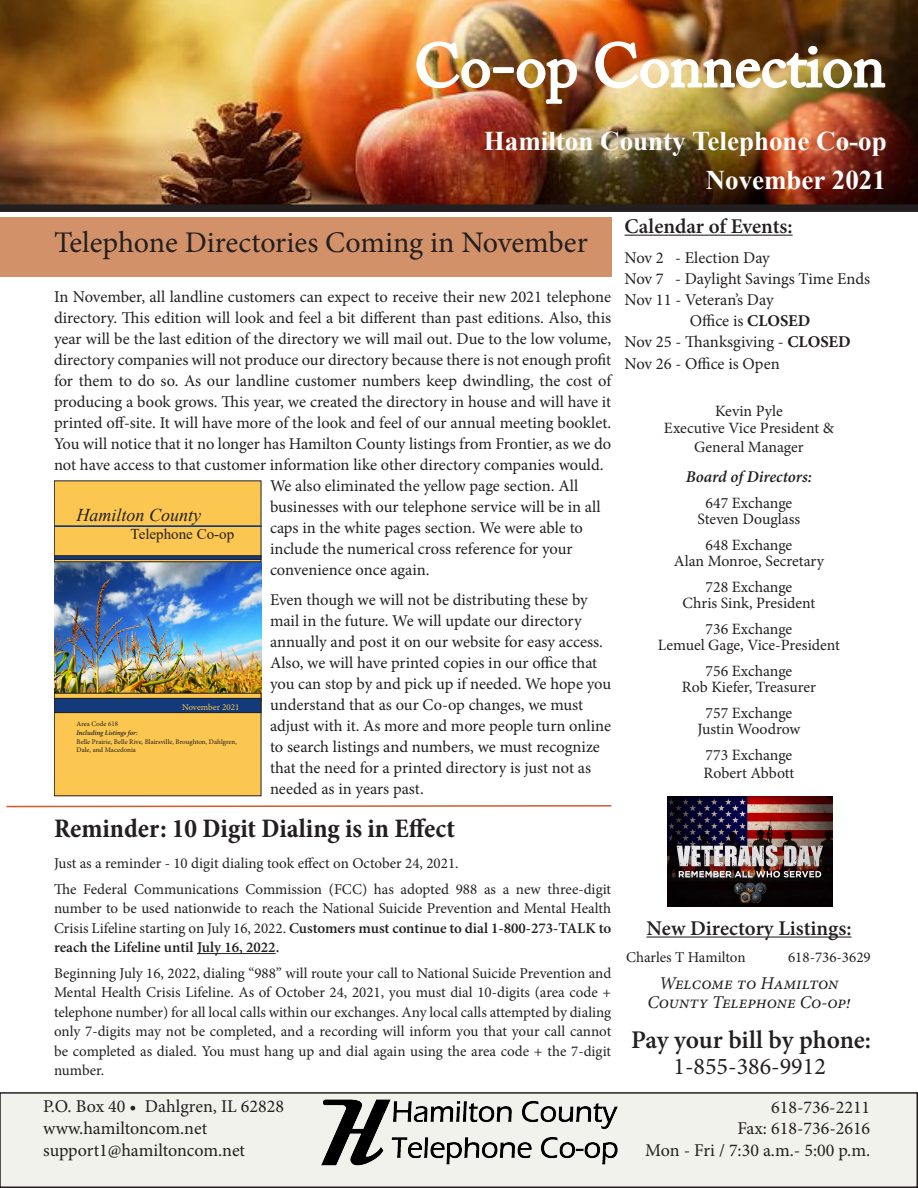
<style>
.page{position:relative;width:918px;height:1188px;background:#fff}
.page>*{position:absolute;margin:0;border:0;box-sizing:border-box;transform-origin:0 0}
.t1{font:60.15px "Adobe Caslon Pro";color:#fff}
.t2{font:30px "Minion Pro";color:#231f20}
.t3{font:700 27px "Times New Roman";color:#fff}
.t4{font:700 condensed 27px "Minion Pro";color:#231f20}
.t5{font:600 25.5px "Minion Pro";letter-spacing:-.005em;color:#231f20}
.t6{font:24px "Minion Pro";color:#231f20}
.t7{font:600 21px "Minion Pro";color:#231f20}
.t8{font:18px "Minion Pro";color:#231f20}
.t9{font:italic 18px "Minion Pro";color:#231f20}
.t10{font:italic 18px "Times New Roman";color:#231f20}
.t11{font:16.5px/21px "Minion Pro";letter-spacing:-.005em;color:#231f20;text-align:justify}
.t12{font:italic 600 16.5px "Minion Pro";letter-spacing:-.005em;color:#231f20}
.t13{font:15.75px "Minion Pro";letter-spacing:-.005em;color:#231f20}
.t14{font:15px/19.5px "Minion Pro";color:#231f20;text-align:justify}
.t15{font:15px "Times New Roman";color:#231f20}
.t16{font:9px "Minion Pro";color:#fbc751}
.t17{font:7.05px/8.9px "Minion Pro";color:#231f20}
.s1{font-weight:700}
.s2{font-weight:600;font-style:italic}
.s3{font-weight:600}
</style>
<div class="page">
<div style="left:0;top:218px;width:611px;height:59px;background:#d29169"></div>
<img style="left:0;top:0;width:918px;height:204px">
<div style="left:0;top:1093px;width:917px;height:94px;background:#f1f2eb"></div>
<div style="left:0;top:1092px;width:918px;height:96px;border:2px solid #231f20"></div>
<img style="left:415px;top:40px;width:76px;height:50px">
<div style="left:493px;top:67px;width:21px;height:6px;border:3px solid #fff"></div>
<img style="left:515px;top:58px;width:63px;height:47px">
<img style="left:594px;top:18px;width:293px;height:72px">
<div style="left:0;top:204px;width:918px;height:8px;background:#231f20"></div>
<img style="left:321px;top:1099px;width:297px;height:66px">
<hr style="left:625px;top:235px;width:168px;height:1px;background:#231f20">
<hr style="left:646px;top:937px;width:206px;height:1px;background:#231f20">
<svg style="left:6px;top:805px;width:606px;height:3px"></svg>
<img style="left:54px;top:562px;width:207px;height:131px">
<div style="left:54px;top:481px;width:207px;height:81px;background:#fbc751"></div>
<div style="left:54px;top:481px;width:207px;height:81px;border:1px solid #231f20"></div>
<div style="left:54px;top:693px;width:207px;height:103px;background:#fbc751"></div>
<div style="left:54px;top:693px;width:207px;height:103px;border:1px solid #231f20"></div>
<hr style="left:54px;top:556px;width:207px;height:3px;background:#133a7b">
<div style="left:54px;top:555px;width:207px;height:5px;border:1px solid #231f20"></div>
<div style="left:54px;top:698px;width:207px;height:15px;background:#133a7b"></div>
<div style="left:54px;top:698px;width:207px;height:15px;border:1px solid #231f20"></div>
<div style="left:54px;top:526px;width:207px;height:1px;border:1px solid #133a7b"></div>
<img style="left:667px;top:796px;width:165px;height:110px">
<hr style="left:197px;top:953px;width:79px;height:1px;background:#231f20">
<p class="t1" style="left:415px;top:30px;width:472px">Co-op Connection</p>
<p class="t3" style="left:484px;top:121px;width:404px">Hamilton County Telephone Co-op</p>
<p class="t3" style="left:706px;top:161px;width:182px">November 2021</p>
<p class="t7" style="left:625px;top:212px;width:170px">Calendar of Events:</p>
<p class="t11" style="left:625px;top:247px;width:147px">Nov 2 - Election Day</p>
<p class="t11" style="left:625px;top:268px;width:247px">Nov 7 - Daylight Savings Time Ends</p>
<p class="t11" style="left:625px;top:289px;width:151px">Nov 11 - Veteran’s Day</p>
<p class="t11" style="left:690px;top:310px;width:122px">Office is <span class="s1">CLOSED</span></p>
<p class="t11" style="left:625px;top:331px;width:227px">Nov 25 - Thanksgiving - <span class="s1">CLOSED</span></p>
<p class="t11" style="left:625px;top:353px;width:157px">Nov 26 - Office is Open</p>
<p class="t13" style="left:715px;top:401px;width:69px">Kevin Pyle</p>
<p class="t13" style="left:664px;top:417px;width:171px">Executive Vice President &amp;</p>
<p class="t13" style="left:694px;top:437px;width:111px">General Manager</p>
<p class="t12" style="left:686px;top:466px;width:128px">Board of Directors:</p>
<p class="t13" style="left:706px;top:492px;width:88px">647 Exchange</p>
<p class="t13" style="left:698px;top:509px;width:104px">Steven Douglass</p>
<p class="t13" style="left:706px;top:534px;width:88px">648 Exchange</p>
<p class="t13" style="left:674px;top:551px;width:152px">Alan Monroe, Secretary</p>
<p class="t13" style="left:706px;top:576px;width:88px">728 Exchange</p>
<p class="t13" style="left:683px;top:593px;width:134px">Chris Sink, President</p>
<p class="t13" style="left:706px;top:618px;width:88px">736 Exchange</p>
<p class="t13" style="left:658px;top:635px;width:184px">Lemuel Gage, Vice-President</p>
<p class="t13" style="left:706px;top:660px;width:88px">756 Exchange</p>
<p class="t13" style="left:682px;top:677px;width:135px">Rob Kiefer, Treasurer</p>
<p class="t13" style="left:706px;top:702px;width:88px">757 Exchange</p>
<p class="t13" style="left:698px;top:719px;width:104px">Justin Woodrow</p>
<p class="t13" style="left:706px;top:744px;width:88px">773 Exchange</p>
<p class="t13" style="left:704px;top:762px;width:92px">Robert Abbott</p>
<p class="t2" style="left:54px;top:223px;width:535px">Telephone Directories Coming in November</p>
<p class="t11" style="left:54px;top:286px;width:559px">In November, all landline customers can expect to receive their new 2021 telephone directory. This edition will look and feel a bit different than past editions. Also, this year will be the last edition of the directory we will mail out. Due to the low volume, directory companies will not produce our directory because there is not enough profit for them to do so. As our landline customer numbers keep dwindling, the cost of producing a book grows. This year, we created the directory in house and will have it printed off-site. It will have more of the look and feel of our annual meeting booklet.<br>You will notice that it no longer has Hamilton County listings from Frontier, as we do not have access to that customer information like other directory companies would.</p>
<p class="t11" style="left:270px;top:475px;width:310px">We also eliminated the yellow page section. All</p>
<p class="t11" style="left:270px;top:496px;width:332px">businesses with our telephone service will be in all</p>
<p class="t11" style="left:270px;top:517px;width:315px">caps in the white pages section. We were able to</p>
<p class="t11" style="left:270px;top:538px;width:304px">include the numerical cross reference for your</p>
<p class="t11" style="left:270px;top:559px;width:161px">convenience once again.</p>
<p class="t11" style="left:270px;top:589px;width:319px">Even though we will not be distributing these by</p>
<p class="t11" style="left:270px;top:610px;width:313px">mail in the future. We will update our directory</p>
<p class="t11" style="left:270px;top:631px;width:334px">annually and post it on our website for easy access.</p>
<p class="t11" style="left:270px;top:652px;width:329px">Also, we will have printed copies in our office that</p>
<p class="t11" style="left:270px;top:673px;width:343px">you can stop by and pick up if needed. We hope you</p>
<p class="t11" style="left:270px;top:694px;width:315px">understand that as our Co-op changes, we must</p>
<p class="t11" style="left:270px;top:715px;width:343px">adjust with it. As more and more people turn online</p>
<p class="t11" style="left:270px;top:736px;width:331px">to search listings and numbers, we must recognize</p>
<p class="t11" style="left:270px;top:757px;width:323px">that the need for a printed directory is just not as</p>
<p class="t11" style="left:270px;top:778px;width:155px">needed as in years past.</p>
<p class="t10" style="left:77px;top:503px;width:126px">Hamilton County</p>
<p class="t15" style="left:131px;top:523px;width:105px">Telephone Co-op</p>
<p class="t16" style="left:182px;top:701px;width:59px">November 2021</p>
<p class="t17" style="left:77px;top:719px;width:162px">Area Code 618<br><span class="s2">Including Listings for:<br></span>Belle Prairie, Belle Rive, Blairsville, Broughton, Dahlgren,<br>Dale, and Macedonia</p>
<p class="t4" style="left:54px;top:810px;width:403px">Reminder: 10 Digit Dialing is in Effect</p>
<p class="t14" style="left:54px;top:854px;width:406px">Just as a reminder - 10 digit dialing took effect on October 24, 2021.</p>
<p class="t14" style="left:54px;top:879px;width:559px">The Federal Communications Commission (FCC) has adopted 988 as a new three-digit number to be used nationwide to reach the National Suicide Prevention and Mental Health Crisis Lifeline starting on July 16, 2022. <span class="s3">Customers must continue to dial 1-800-273-TALK to reach the Lifeline until July 16, 2022.</span></p>
<p class="t14" style="left:54px;top:963px;width:559px">Beginning July 16, 2022, dialing “988” will route your call to National Suicide Prevention and Mental Health Crisis Lifeline. As of October 24, 2021, you must dial 10-digits (area code + telephone number) for all local calls within our exchanges. Any local calls attempted by dialing only 7-digits may not be completed, and a recording will inform you that your call cannot be completed as dialed. You must hang up and dial again using the area code + the 7-digit number.</p>
<p class="t8" style="left:43px;top:1095px;width:242px">P.O. Box 40 • Dahlgren, IL 62828</p>
<p class="t8" style="left:43px;top:1116px;width:165px">www.hamiltoncom.net</p>
<p class="t8" style="left:43px;top:1138px;width:203px">support1@hamiltoncom.net</p>
<p class="t7" style="left:646px;top:914px;width:207px">New Directory Listings:</p>
<p class="t14" style="left:626px;top:947px;width:121px">Charles T Hamilton</p>
<p class="t14" style="left:788px;top:947px;width:84px">618-736-3629</p>
<p class="t9" style="left:659px;top:971px;width:181px">Welcome to Hamilton</p>
<p class="t9" style="left:647px;top:990px;width:205px">County Telephone Co-op!</p>
<p class="t5" style="left:631px;top:1022px;width:242px">Pay your bill by phone:</p>
<p class="t6" style="left:674px;top:1050px;width:154px">1-855-386-9912</p>
<p class="t8" style="left:771px;top:1095px;width:101px">618-736-2211</p>
<p class="t8" style="left:737px;top:1116px;width:134px">Fax: 618-736-2616</p>
<p class="t8" style="left:645px;top:1138px;width:226px">Mon - Fri / 7:30 a.m.- 5:00 p.m.</p>
</div>
